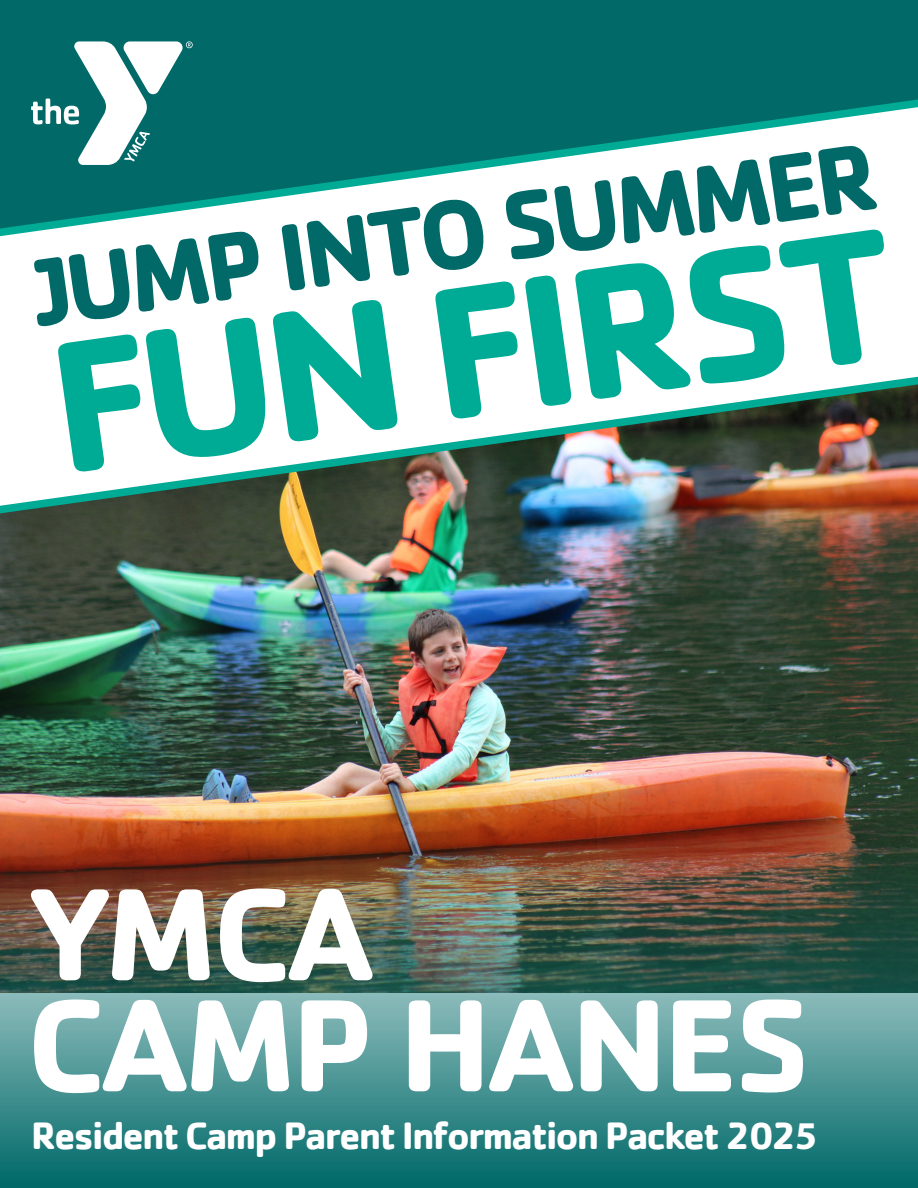
<style>
.page{position:relative;width:918px;height:1188px;background:#fff}
.page>*{position:absolute;margin:0;border:0;box-sizing:border-box;transform-origin:0 0}
.t1{font:700 194.4px "Cachet";color:#00ab95}
.t2{font:700 136.05px "Cachet";letter-spacing:-.03em;color:#fff}
.t3{font:700 98.85px "Cachet";color:#016a69}
.t4{font:700 39.45px "Cachet";letter-spacing:-.05em;color:#fff}
.s1{font-family:"Myriad Pro"}
</style>
<div class="page">
<div style="left:0;top:0;width:918px;height:302px;background:#016a69"></div>
<img style="left:0;top:539px;width:918px;height:213px">
<svg style="left:74px;top:41px;width:119px;height:19px"></svg>
<svg style="left:0;top:60px;width:918px;height:479px"></svg>
<img style="left:0;top:752px;width:918px;height:436px">
<p class="t3" style="left:27px;top:230px;width:851px;rotate:-8deg">JUMP INTO SUMMER</p>
<p class="t1" style="left:35px;top:285px;width:853px;rotate:-8deg">FUN FIRST</p>
<p class="t2" style="left:27px;top:846px;width:349px">YMCA</p>
<p class="t2" style="left:27px;top:957px;width:785px">CAMP HANES</p>
<p class="t4" style="left:31px;top:1110px;width:787px">Resident Camp Parent Information Packet 202<span class="s1">5</span></p>
</div>
